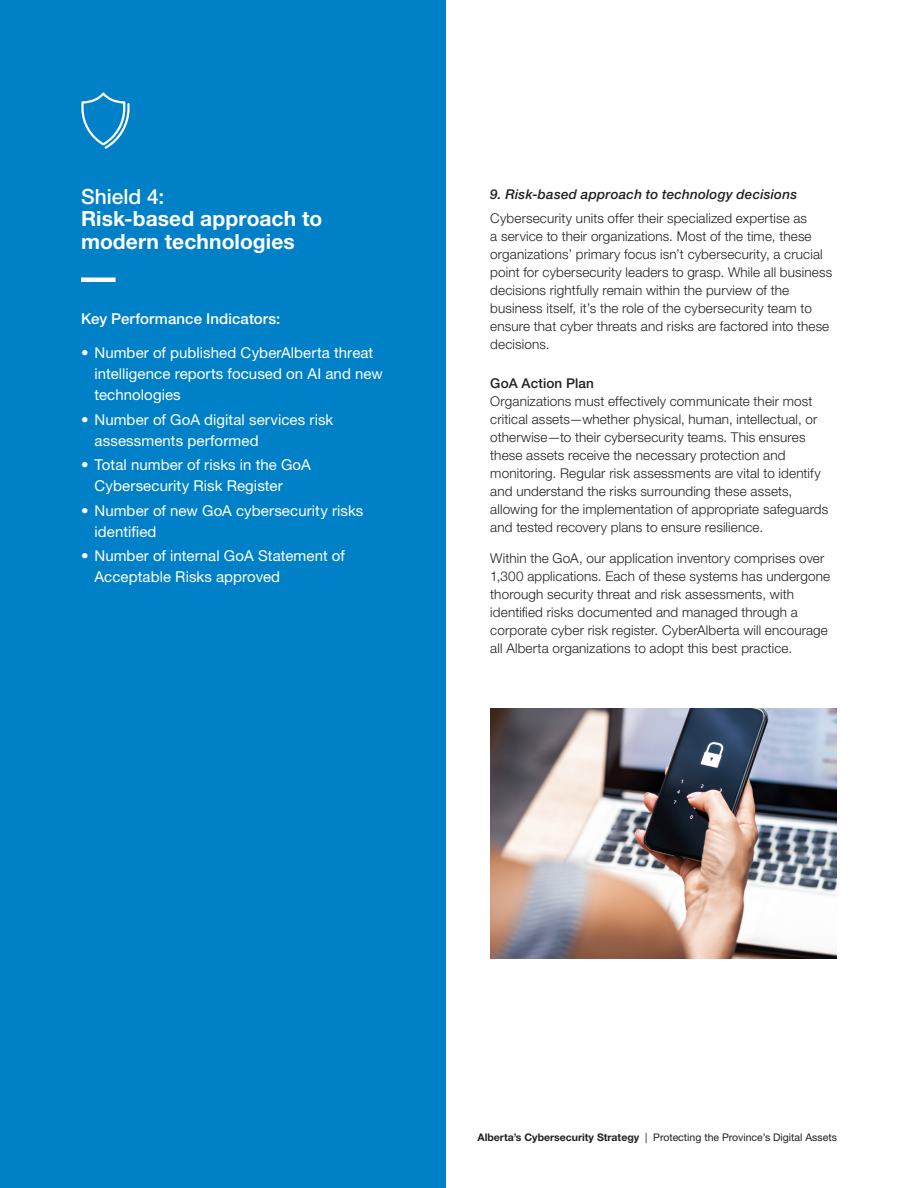
<style>
.page{position:relative;width:918px;height:1188px;background:#fff}
.page>*{position:absolute;margin:0;border:0;box-sizing:border-box;transform-origin:0 0}
.Subheading_2{font:700 21px/22.5px "Helvetica Neue LT Std";letter-spacing:.005em;color:#fff}
.t1{font:15px/21px "Helvetica Neue LT Std";letter-spacing:.005em;color:#fff}
.Body_Copy{font:500 15px "Helvetica Neue LT Std";letter-spacing:.005em;color:#fff}
.Body_Copy-2{font:300 13.5px/18px "Helvetica Neue LT Std";letter-spacing:.01em;color:#231f20}
.Subheading_3{font:italic 500 13.5px "Helvetica Neue LT Std";letter-spacing:.015em;color:#231f20}
.Subheading_3-2{font:500 13.5px "Helvetica Neue LT Std";letter-spacing:.01em;color:#231f20}
.t2{font:10.5px "Helvetica Neue LT Std";color:#231f20}
.s1{font-weight:500}
.s2{font-weight:700}
</style>
<div class="page">
<div style="left:0;top:0;width:446px;height:1188px;background:#0081c7"></div>
<svg style="left:81px;top:92px;width:49px;height:57px"></svg>
<hr style="left:81px;top:278px;width:35px;height:4px;background:#fff">
<img style="left:490px;top:708px;width:347px;height:251px">
<p class="Subheading_2" style="left:81px;top:185px;width:243px"><span class="s1">Shield 4:<br></span>Risk-based approach to modern technologies</p>
<p class="Body_Copy" style="left:81px;top:310px;width:201px">Key Performance Indicators:</p>
<p class="t1" style="left:94px;top:342px;width:290px;text-indent:-14px">• Number of published CyberAlberta threat intelligence reports focused on AI and new technologies</p>
<p class="t1" style="left:94px;top:409px;width:240px;text-indent:-14px">• Number of GoA digital services risk assessments performed</p>
<p class="t1" style="left:94px;top:454px;width:218px;text-indent:-14px">• Total number of risks in the GoA<br>Cybersecurity Risk Register</p>
<p class="t1" style="left:94px;top:500px;width:270px;text-indent:-14px">• Number of new GoA cybersecurity risks identified</p>
<p class="t1" style="left:94px;top:545px;width:252px;text-indent:-14px">• Number of internal GoA Statement of<br>Acceptable Risks approved</p>
<p class="Subheading_3" style="left:490px;top:186px;width:308px">9. Risk-based approach to technology decisions</p>
<p class="Body_Copy-2" style="left:490px;top:209px;width:344px">Cybersecurity units offer their specialized expertise as<br>a service to their organizations. Most of the time, these organizations’ primary focus isn’t cybersecurity, a crucial point for cybersecurity leaders to grasp. While all business decisions rightfully remain within the purview of the business itself, it’s the role of the cybersecurity team to ensure that cyber threats and risks are factored into these decisions.</p>
<p class="Subheading_3-2" style="left:490px;top:375px;width:105px">GoA Action Plan</p>
<p class="Body_Copy-2" style="left:490px;top:391px;width:340px">Organizations must effectively communicate their most critical assets—whether physical, human, intellectual, or otherwise—to their cybersecurity teams. This ensures these assets receive the necessary protection and monitoring. Regular risk assessments are vital to identify and understand the risks surrounding these assets, allowing for the implementation of appropriate safeguards and tested recovery plans to ensure resilience.</p>
<p class="Body_Copy-2" style="left:490px;top:549px;width:341px">Within the GoA, our application inventory comprises over 1,300 applications. Each of these systems has undergone thorough security threat and risk assessments, with identified risks documented and managed through a corporate cyber risk register. CyberAlberta will encourage all Alberta organizations to adopt this best practice.</p>
<p class="t2" style="left:478px;top:1132px;width:361px"><span class="s2">Alberta’s Cybersecurity Strategy</span> | Protecting the Province’s Digital Assets</p>
</div>
